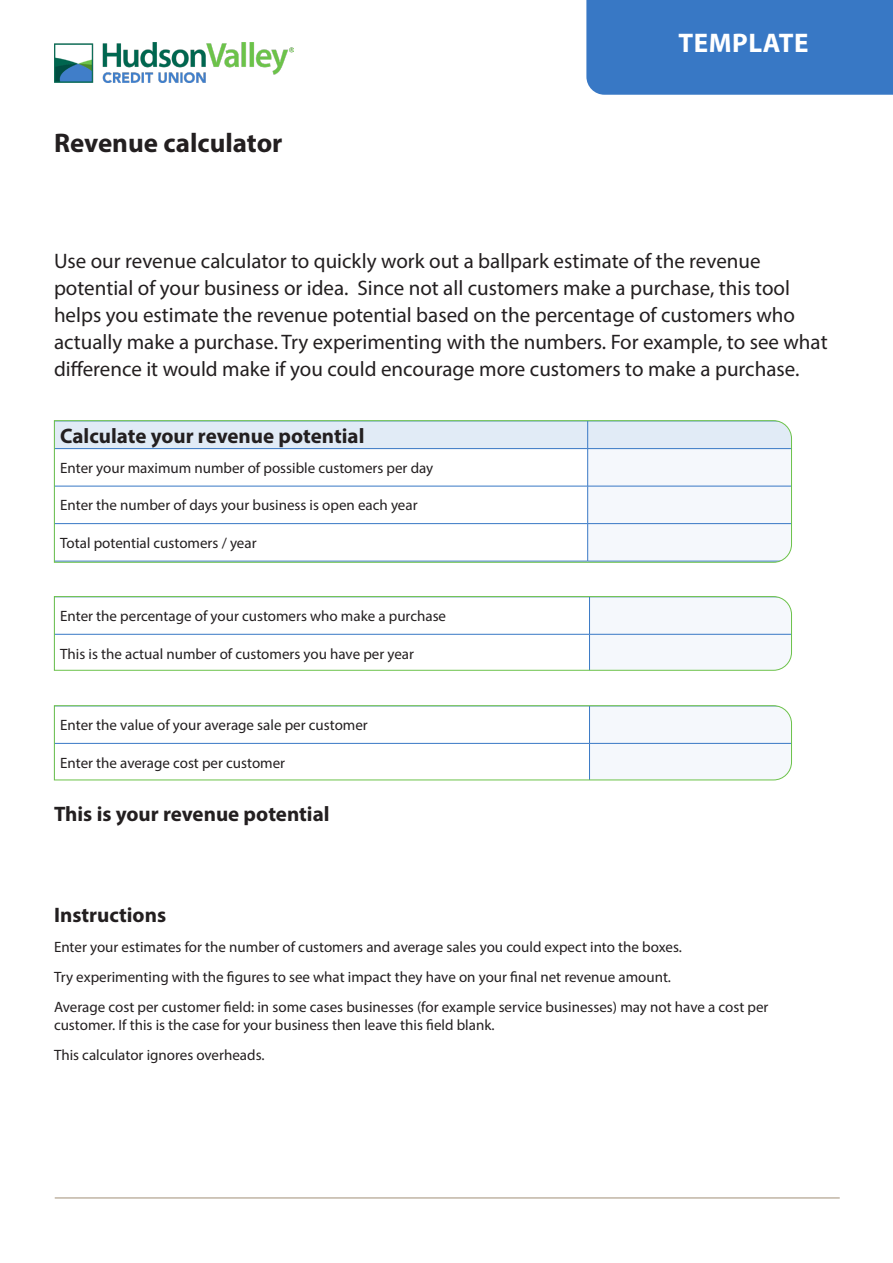
<style>
.page{position:relative;width:893px;height:1263px;background:#fff}
.page>*{position:absolute;margin:0;border:0;box-sizing:border-box;transform-origin:0 0}
.t1{font:700 27px "Myriad Pro";color:#231f20}
.t2{font:700 27px "Myriad Pro";letter-spacing:.02em;color:#fff}
.t3{font:21px/27px "Myriad Pro";color:#231f20}
.t4{font:700 21px "Myriad Pro";color:#231f20}
.t5{font:15px/30px "Myriad Pro";color:#231f20}
</style>
<div class="page">
<div style="left:586px;top:0;width:307px;height:95px;background:#3878c5"></div>
<hr style="left:55px;top:1197px;width:785px;height:2px;background:#c1b5a5">
<img style="left:54px;top:42px;width:240px;height:40px">
<svg style="left:54px;top:420px;width:738px;height:143px"></svg>
<svg style="left:54px;top:596px;width:738px;height:75px"></svg>
<svg style="left:54px;top:705px;width:738px;height:76px"></svg>
<h2 class="t1" style="left:54px;top:126px;width:230px">Revenue calculator</h2>
<h1 class="t2" style="left:678px;top:25px;width:132px">TEMPLATE</h1>
<p class="t3" style="left:54px;top:247px;width:775px">Use our revenue calculator to quickly work out a ballpark estimate of the revenue potential of your business or idea. Since not all customers make a purchase, this tool helps you estimate the revenue potential based on the percentage of customers who actually make a purchase. Try experimenting with the numbers. For example, to see what diference it would make if you could encourage more customers to make a purchase.</p>
<p class="t4" style="left:60px;top:422px;width:306px">Calculate your revenue potential</p>
<p class="t5" style="left:60px;top:453px;width:375px">Enter your maximum number of possible customers per day</p>
<p class="t5" style="left:60px;top:490px;width:359px">Enter the number of days your business is open each year</p>
<p class="t5" style="left:60px;top:528px;width:198px">Total potential customers / year</p>
<p class="t5" style="left:60px;top:601px;width:387px">Enter the percentage of your customers who make a purchase</p>
<p class="t5" style="left:60px;top:638px;width:355px">This is the actual number of customers you have per year</p>
<p class="t5" style="left:60px;top:710px;width:309px">Enter the value of your average sale per customer</p>
<p class="t5" style="left:60px;top:747px;width:226px">Enter the average cost per customer</p>
<p class="t4" style="left:54px;top:800px;width:277px">This is your revenue potential</p>
<h3 class="t4" style="left:54px;top:901px;width:114px">Instructions</h3>
<p class="t5" style="left:54px;top:932px;width:716px">Enter your estimates for the number of customers and average sales you could expect into the boxes.<br>Try experimenting with the fgures to see what impact they have on your fnal net revenue amount.<br>Average cost per customer feld: in some cases businesses (for example service businesses) may not have a cost per</p>
<p class="t5" style="left:54px;top:1010px;width:442px">customer. If this is the case for your business then leave this feld blank.<br>This calculator ignores overheads.</p>
</div>
